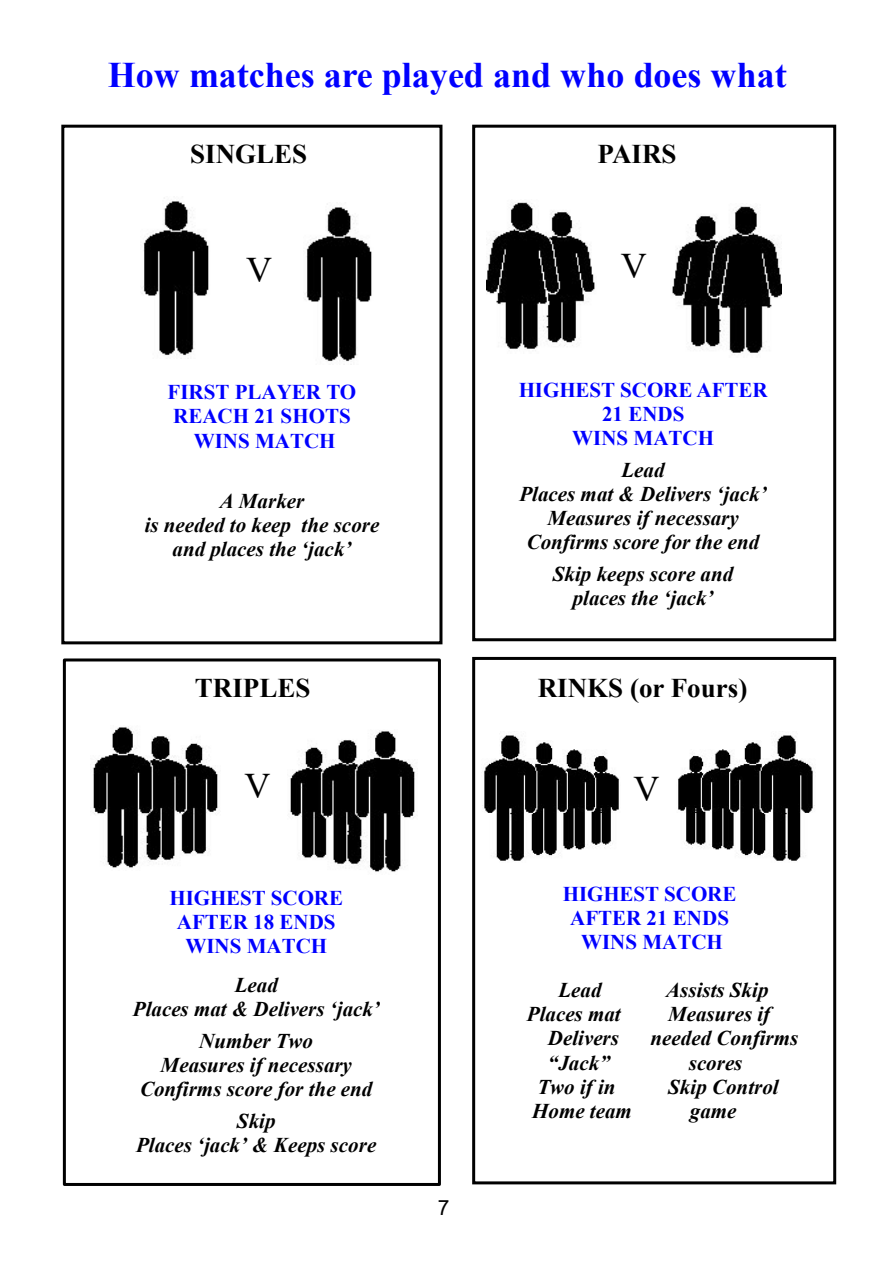
<style>
.page{position:relative;width:893px;height:1263px;background:#fff}
.page>*{position:absolute;margin:0;border:0;box-sizing:border-box;transform-origin:0 0}
.t1{font:700 36px "Times New Roman";color:#00f}
.t2{font:36px "Times New Roman";color:#000}
.t3{font:700 27px "Times New Roman";color:#000}
.t4{font:italic 700 21px/24.2px "Times New Roman";color:#000;text-align:center}
.t5{font:700 21px/24.2px "Times New Roman";color:#00f;text-align:center}
.t6{font:21px "Arial";color:#000}
</style>
<div class="page">
<img style="left:93px;top:726px;width:125px;height:142px">
<img style="left:290px;top:730px;width:125px;height:142px">
<img style="left:486px;top:202px;width:109px;height:149px">
<img style="left:672px;top:206px;width:109px;height:147px">
<img style="left:482px;top:735px;width:137px;height:126px">
<img style="left:678px;top:735px;width:137px;height:126px">
<img style="left:142px;top:198px;width:67px;height:158px">
<img style="left:305px;top:204px;width:67px;height:158px">
<div style="left:61px;top:125px;width:381px;height:519px;border:3px solid #000"></div>
<div style="left:472px;top:125px;width:364px;height:516px;border:3px solid #000"></div>
<div style="left:63px;top:658px;width:378px;height:528px;border:3px solid #000"></div>
<div style="left:472px;top:657px;width:364px;height:527px;border:3px solid #000"></div>
<h1 class="t1" style="left:108px;top:62px;width:681px">How matches are played and who does what</h1>
<p class="t3" style="left:190px;top:144px;width:119px">SINGLES</p>
<p class="t3" style="left:597px;top:145px;width:81px">PAIRS</p>
<h1 class="t2" style="left:246px;top:257px;width:27px">V</h1>
<p class="t5" style="left:168px;top:382px;width:190px">FIRST PLAYER TO<br>REACH 21 SHOTS<br>WINS MATCH</p>
<p class="t4" style="left:145px;top:491px;width:236px">A Marker<br>is needed to keep the score and places the ‘jack’</p>
<h1 class="t2" style="left:621px;top:253px;width:27px">V</h1>
<p class="t5" style="left:519px;top:380px;width:250px">HIGHEST SCORE AFTER<br>21 ENDS<br>WINS MATCH</p>
<p class="t4" style="left:519px;top:460px;width:249px">Lead<br>Places mat &amp; Delivers ‘jack’<br>Measures if necessary<br>Confirms score for the end</p>
<p class="t4" style="left:553px;top:564px;width:182px">Skip keeps score and places the ‘jack’</p>
<p class="t3" style="left:195px;top:679px;width:117px">TRIPLES</p>
<p class="t3" style="left:538px;top:679px;width:211px">RINKS (or Fours)</p>
<h1 class="t2" style="left:244px;top:773px;width:27px">V</h1>
<p class="t5" style="left:169px;top:888px;width:175px">HIGHEST SCORE<br>AFTER 18 ENDS<br>WINS MATCH</p>
<p class="t4" style="left:133px;top:975px;width:248px">Lead<br>Places mat &amp; Delivers ‘jack’</p>
<p class="t4" style="left:140px;top:1031px;width:234px">Number Two<br>Measures if necessary<br>Confirms score for the end</p>
<p class="t4" style="left:136px;top:1111px;width:242px">Skip<br>Places ‘jack’ &amp; Keeps score</p>
<p class="t6" style="left:438px;top:1200px;width:13px">7</p>
<h1 class="t2" style="left:633px;top:776px;width:27px">V</h1>
<p class="t5" style="left:563px;top:884px;width:175px">HIGHEST SCORE<br>AFTER 21 ENDS<br>WINS MATCH</p>
<p class="t4" style="left:558px;top:980px;width:45px">Lead</p>
<p class="t4" style="left:666px;top:980px;width:104px">Assists Skip</p>
<p class="t4" style="left:527px;top:1004px;width:95px">Places mat</p>
<p class="t4" style="left:668px;top:1004px;width:104px">Measures if</p>
<p class="t4" style="left:548px;top:1028px;width:73px">Delivers</p>
<p class="t4" style="left:651px;top:1028px;width:149px">needed Confirms</p>
<p class="t4" style="left:548px;top:1053px;width:63px">“Jack”</p>
<p class="t4" style="left:689px;top:1053px;width:55px">scores</p>
<p class="t4" style="left:537px;top:1077px;width:80px">Two if in</p>
<p class="t4" style="left:668px;top:1077px;width:112px">Skip Control</p>
<p class="t4" style="left:532px;top:1101px;width:101px">Home team</p>
<p class="t4" style="left:690px;top:1101px;width:48px">game</p>
</div>
